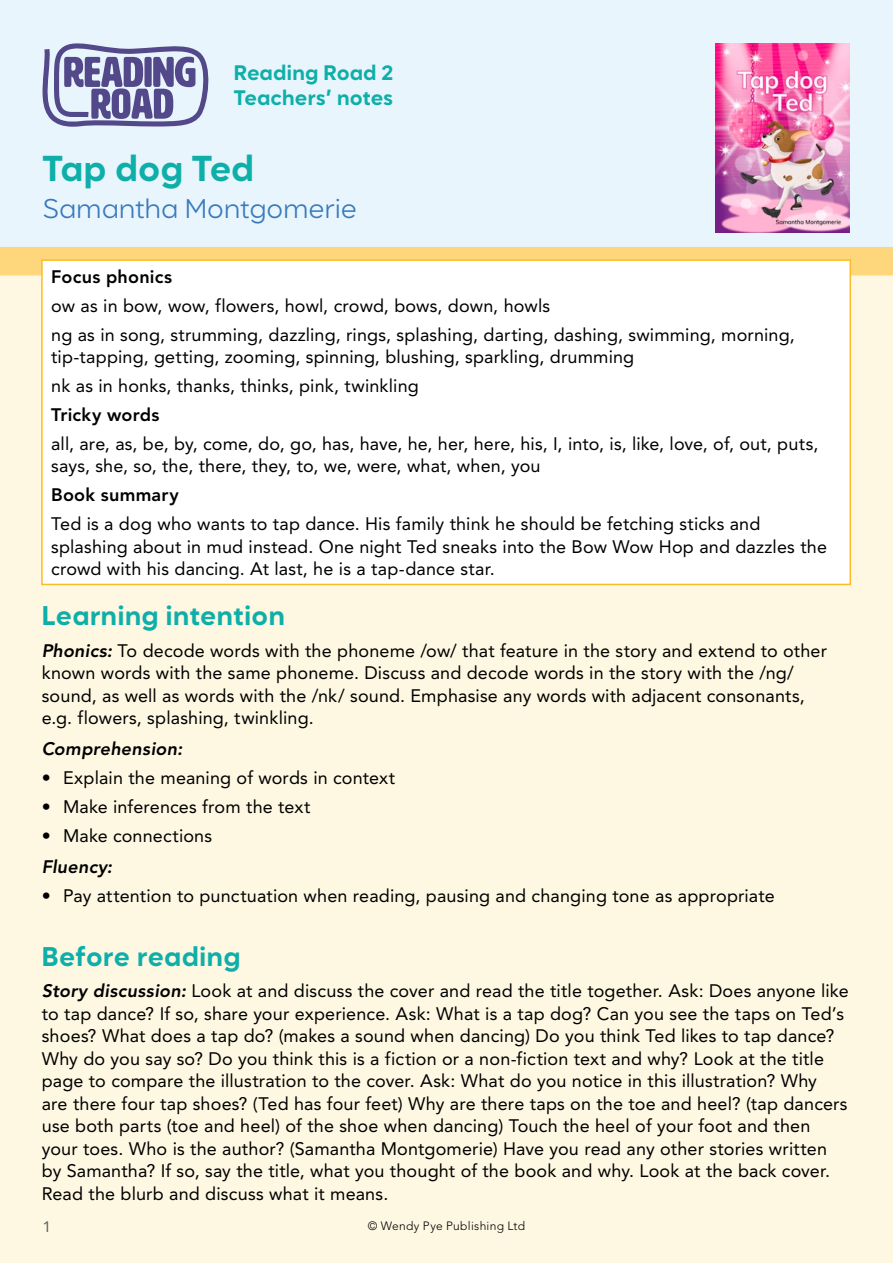
<style>
.page{position:relative;width:893px;height:1263px;background:#fff}
.page>*{position:absolute;margin:0;border:0;box-sizing:border-box;transform-origin:0 0}
.book_title{font:700 36px "Kanyon";letter-spacing:-.005em;color:#0fafa9}
.TN_heading{font:700 27px "Kanyon";letter-spacing:.015em;color:#0fafa9}
.author{font:27px "Kanyon";letter-spacing:.005em;color:#397abc}
.RR_heading{font:700 21px "Kanyon";letter-spacing:.005em;color:#0fafa9}
.heading_for_small_hyphens{font:18px/22.5px "Avenir LT Std";letter-spacing:.01em;color:#000}
.TN_body{font:18px/22.5px "Avenir LT Std";letter-spacing:.01em;color:#000}
.TN_body-2{font:800 18px "Avenir LT Std";letter-spacing:.015em;color:#000}
.heading_for_small_hyphens-2{font:italic 800 18px "Avenir LT Std";letter-spacing:.015em;color:#000}
.t1{font:15px "Avenir LT Std";color:#626568;scale:1.05 1}
.t2{font:300 12px "Avenir LT Std";letter-spacing:.025em;color:#000}
.s1{font-weight:800;font-style:italic}
</style>
<div class="page">
<div style="left:0;top:247px;width:893px;height:1016px;background:#fef7e2"></div>
<div style="left:0;top:0;width:893px;height:247px;background:#e9f5fc"></div>
<img style="left:715px;top:43px;width:134px;height:190px">
<svg style="left:43px;top:43px;width:165px;height:84px"></svg>
<div style="left:0;top:247px;width:893px;height:28px;background:#fed77c"></div>
<div style="left:42px;top:260px;width:808px;height:324px;background:#fff"></div>
<div style="left:41px;top:259px;width:810px;height:326px;border:2px solid #fbbc27"></div>
<p class="RR_heading" style="left:234px;top:59px;width:161px">Reading Road 2</p>
<p class="RR_heading" style="left:234px;top:84px;width:161px">Teachers’ notes</p>
<p class="book_title" style="left:43px;top:145px;width:213px">Tap dog Ted</p>
<p class="author" style="left:43px;top:191px;width:316px">Samantha Montgomerie</p>
<p class="TN_body-2" style="left:51px;top:266px;width:122px">Focus phonics</p>
<p class="TN_body" style="left:51px;top:295px;width:501px">ow as in bow, wow, flowers, howl, crowd, bows, down, howls</p>
<p class="TN_body" style="left:51px;top:323px;width:745px">ng as in song, strumming, dazzling, rings, splashing, darting, dashing, swimming, morning, tip-tapping, getting, zooming, spinning, blushing, sparkling, drumming</p>
<p class="TN_body" style="left:51px;top:375px;width:369px">nk as in honks, thanks, thinks, pink, twinkling</p>
<p class="TN_body-2" style="left:51px;top:404px;width:110px">Tricky words</p>
<p class="TN_body" style="left:51px;top:433px;width:769px">all, are, as, be, by, come, do, go, has, have, he, her, here, his, I, into, is, like, love, of, out, puts, says, she, so, the, there, they, to, we, were, what, when, you</p>
<p class="TN_body-2" style="left:51px;top:484px;width:129px">Book summary</p>
<p class="TN_body" style="left:51px;top:513px;width:777px">Ted is a dog who wants to tap dance. His family think he should be fetching sticks and splashing about in mud instead. One night Ted sneaks into the Bow Wow Hop and dazzles the crowd with his dancing. At last, he is a tap-dance star.</p>
<p class="TN_heading" style="left:42px;top:598px;width:245px">Learning intention</p>
<p class="heading_for_small_hyphens" style="left:42px;top:639px;width:787px"><span class="s1">Phonics:</span> To decode words with the phoneme /ow/ that feature in the story and extend to other known words with the same phoneme. Discuss and decode words in the story with the /ng/ sound, as well as words with the /nk/ sound. Emphasise any words with adjacent consonants, e.g. flowers, splashing, twinkling.</p>
<p class="heading_for_small_hyphens-2" style="left:42px;top:738px;width:142px">Comprehension:</p>
<p class="heading_for_small_hyphens" style="left:42px;top:766px;width:355px">• Explain the meaning of words in context</p>
<p class="heading_for_small_hyphens" style="left:42px;top:795px;width:270px">• Make inferences from the text</p>
<p class="heading_for_small_hyphens" style="left:42px;top:824px;width:172px">• Make connections</p>
<p class="heading_for_small_hyphens-2" style="left:42px;top:856px;width:72px">Fluency:</p>
<p class="heading_for_small_hyphens" style="left:42px;top:884px;width:735px">• Pay attention to punctuation when reading, pausing and changing tone as appropriate</p>
<p class="TN_heading" style="left:42px;top:939px;width:200px">Before reading</p>
<p class="heading_for_small_hyphens" style="left:42px;top:980px;width:808px"><span class="s1">Story discussion:</span> Look at and discuss the cover and read the title together. Ask: Does anyone like to tap dance? If so, share your experience. Ask: What is a tap dog? Can you see the taps on Ted’s shoes? What does a tap do? (makes a sound when dancing) Do you think Ted likes to tap dance?<br>Why do you say so? Do you think this is a fiction or a non-fiction text and why? Look at the title page to compare the illustration to the cover. Ask: What do you notice in this illustration? Why<br>are there four tap shoes? (Ted has four feet) Why are there taps on the toe and heel? (tap dancers use both parts (toe and heel) of the shoe when dancing) Touch the heel of your foot and then your toes. Who is the author? (Samantha Montgomerie) Have you read any other stories written by Samantha? If so, say the title, what you thought of the book and why. Look at the back cover.<br>Read the blurb and discuss what it means.</p>
<p class="t1" style="left:43px;top:1218px;width:10px">1</p>
<p class="t2" style="left:368px;top:1218px;width:159px">© Wendy Pye Publishing Ltd</p>
</div>
